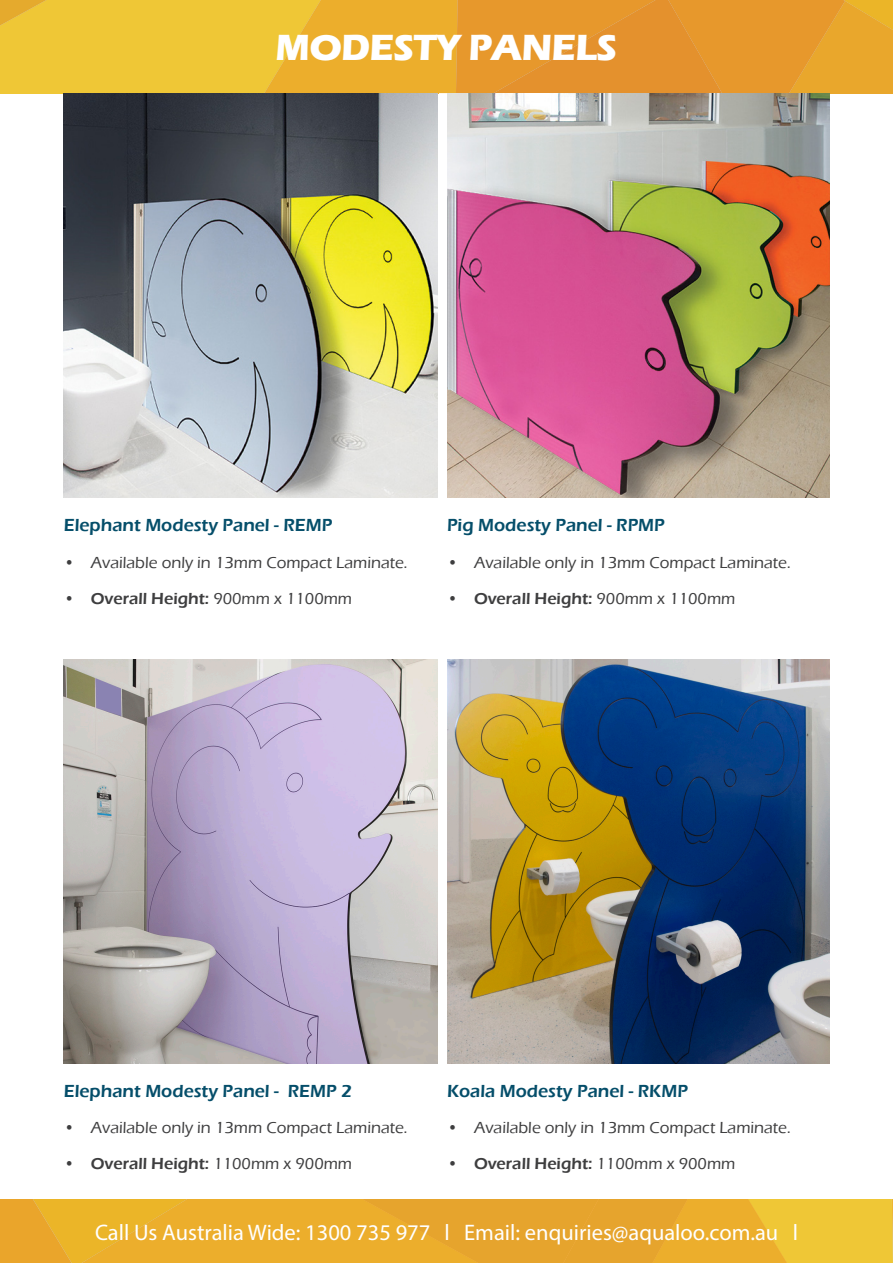
<style>
.page{position:relative;width:893px;height:1263px;background:#fff}
.page>*{position:absolute;margin:0;border:0;box-sizing:border-box;transform-origin:0 0}
.t1{font:700 37.5px "Eras ITC";letter-spacing:-.02em;color:#fff}
.t2{font:22.5px "Myriad Pro";color:#fff}
.t3{font:600 18px "Eras ITC";color:#054e6a}
.t4{font:500 16.5px "Eras ITC";color:#3e3e3f}
.t5{font:600 16.5px "Eras ITC";color:#3e3e3f}
.s1{font-weight:500}
</style>
<div class="page">
<svg style="left:0;top:1199px;width:893px;height:64px;background:#eaae2d"></svg>
<svg style="left:0;top:0;width:893px;height:94px;background:#e9ab30"></svg>
<img style="left:64px;top:659px;width:374px;height:404px">
<img style="left:447px;top:659px;width:382px;height:404px">
<img style="left:64px;top:94px;width:374px;height:403px">
<img style="left:447px;top:94px;width:382px;height:403px">
<p class="t1" style="left:276px;top:26px;width:343px">MODESTY PANELS</p>
<p class="t3" style="left:64px;top:515px;width:270px">Elephant Modesty Panel - REMP</p>
<p class="t4" style="left:64px;top:553px;width:345px">• Available only in 13mm Compact Laminate.</p>
<p class="t5" style="left:64px;top:589px;width:290px">• Overall Height: <span class="s1">900mm x 1100mm</span></p>
<p class="t3" style="left:447px;top:515px;width:219px">Pig Modesty Panel - RPMP</p>
<p class="t4" style="left:447px;top:553px;width:345px">• Available only in 13mm Compact Laminate.</p>
<p class="t5" style="left:447px;top:589px;width:290px">• Overall Height: <span class="s1">900mm x 1100mm</span></p>
<p class="t3" style="left:64px;top:1081px;width:290px">Elephant Modesty Panel - REMP 2</p>
<p class="t4" style="left:64px;top:1118px;width:345px">• Available only in 13mm Compact Laminate.</p>
<p class="t5" style="left:64px;top:1154px;width:290px">• Overall Height: <span class="s1">1100mm x 900mm</span></p>
<p class="t3" style="left:447px;top:1081px;width:242px">Koala Modesty Panel - RKMP</p>
<p class="t4" style="left:447px;top:1118px;width:345px">• Available only in 13mm Compact Laminate.</p>
<p class="t5" style="left:447px;top:1154px;width:290px">• Overall Height: <span class="s1">1100mm x 900mm</span></p>
<p class="t2" style="left:95px;top:1218px;width:704px">Call Us Australia Wide: 1300 735 977 l Email: enquiries@aqualoo.com.au l</p>
</div>
